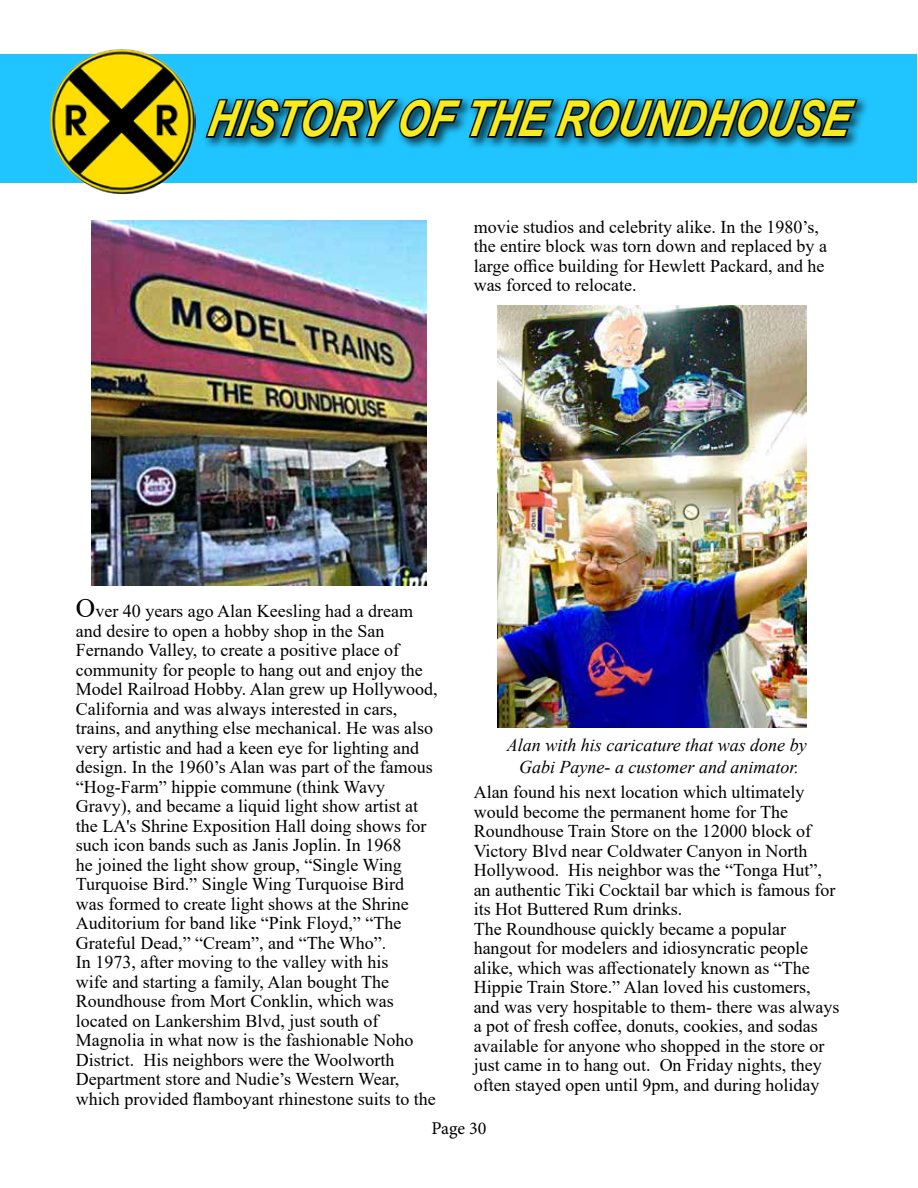
<style>
.page{position:relative;width:918px;height:1188px;background:#fff}
.page>*{position:absolute;margin:0;border:0;box-sizing:border-box;transform-origin:0 0}
.t1{font:italic 700 49.5px "Arial";color:#f7ec22;scale:.82 1}
.t2{font:18px/19.5px "Times New Roman";color:#000}
.t3{font:italic 18px/21.6px "Times New Roman";color:#000;text-align:center}
.t4{font:18px "Minion Pro";letter-spacing:-.005em;color:#000}
.s1{font-size:27px}
</style>
<div class="page">
<div style="left:0;top:54px;width:916px;height:129px;background:#20c5ff"></div>
<div style="left:203px;top:96px;width:667px;height:55px;background:#000;opacity:.75"></div>
<svg style="left:203px;top:97px;width:657px;height:43px;background:#0c4d64"></svg>
<img style="left:497px;top:306px;width:310px;height:421px">
<img style="left:92px;top:220px;width:335px;height:365px">
<img style="left:49px;top:49px;width:147px;height:145px">
<h1 class="t1" style="left:206px;top:86px;width:784px">HISTORY OF THE ROUNDHOUSE</h1>
<p class="t2" style="left:474px;top:216px;width:355px">movie studios and celebrity alike. In the 1980’s, the entire block was torn down and replaced by a large office building for Hewlett Packard, and he was forced to relocate.</p>
<p class="t2" style="left:76px;top:601px;width:363px"><span class="s1">O</span>ver 40 years ago Alan Keesling had a dream and desire to open a hobby shop in the San Fernando Valley, to create a positive place of community for people to hang out and enjoy the Model Railroad Hobby. Alan grew up Hollywood, California and was always interested in cars, trains, and anything else mechanical. He was also very artistic and had a keen eye for lighting and design. In the 1960’s Alan was part of the famous “Hog-Farm” hippie commune (think Wavy Gravy), and became a liquid light show artist at the LA's Shrine Exposition Hall doing shows for such icon bands such as Janis Joplin. In 1968<br>he joined the light show group, “Single Wing Turquoise Bird.” Single Wing Turquoise Bird<br>was formed to create light shows at the Shrine Auditorium for band like “Pink Floyd,” “The Grateful Dead,” “Cream”, and “The Who”.<br>In 1973, after moving to the valley with his<br>wife and starting a family, Alan bought The Roundhouse from Mort Conklin, which was located on Lankershim Blvd, just south of Magnolia in what now is the fashionable Noho District. His neighbors were the Woolworth Department store and Nudie’s Western Wear, which provided flamboyant rhinestone suits to the</p>
<p class="t3" style="left:507px;top:734px;width:301px">Alan with his caricature that was done by<br>Gabi Payne- a customer and animator.</p>
<p class="t2" style="left:474px;top:782px;width:367px">Alan found his next location which ultimately would become the permanent home for The Roundhouse Train Store on the 12000 block of Victory Blvd near Coldwater Canyon in North Hollywood. His neighbor was the “Tonga Hut”, an authentic Tiki Cocktail bar which is famous for its Hot Buttered Rum drinks.<br>The Roundhouse quickly became a popular hangout for modelers and idiosyncratic people alike, which was affectionately known as “The Hippie Train Store.” Alan loved his customers, and was very hospitable to them- there was always a pot of fresh coffee, donuts, cookies, and sodas available for anyone who shopped in the store or just came in to hang out. On Friday nights, they often stayed open until 9pm, and during holiday</p>
<p class="t4" style="left:432px;top:1116px;width:56px">Page 30</p>
</div>
